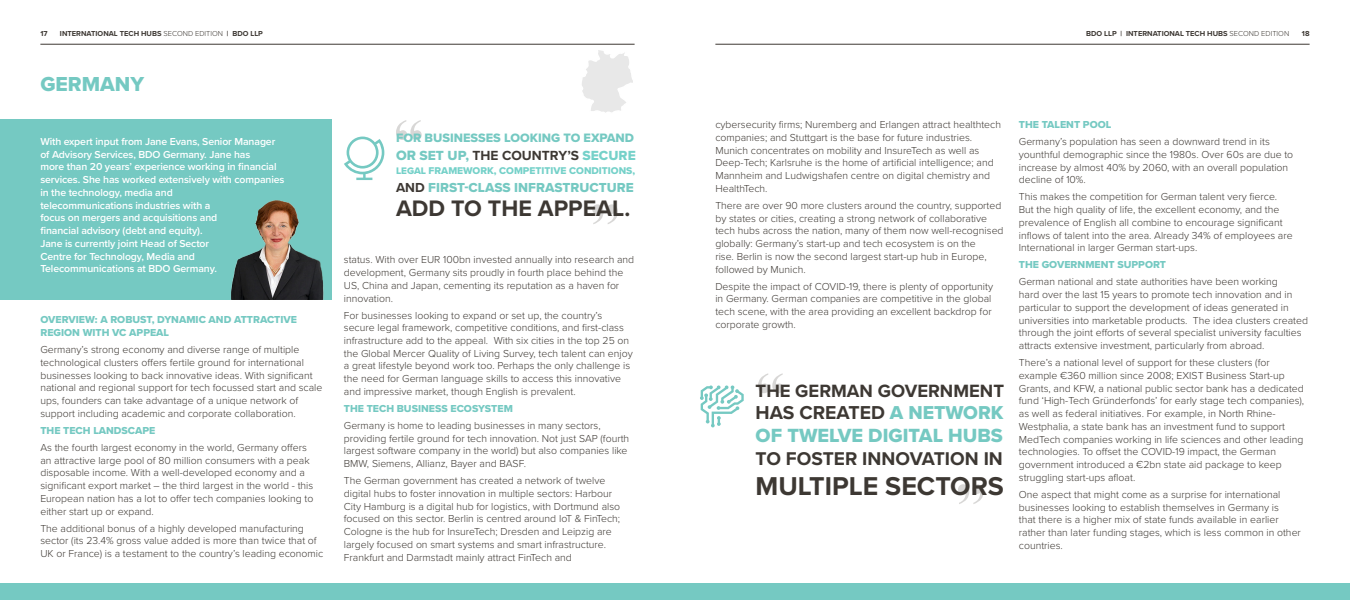
<style>
.page{position:relative;width:1350px;height:600px;background:#fff}
.page>*{position:absolute;margin:0;border:0;box-sizing:border-box;transform-origin:0 0}
.t1{font:700 26.78px "Proxima Nova";color:#3d3833}
.t2{font:700 23.25px "Proxima Nova";color:#3d3833}
.t3{font:21px "Proxima Nova Extrabld";color:#75c9c2}
.t4{font:19.8px "Proxima Nova Extrabld";color:#75c9c2}
.t5{font:700 19.35px "Proxima Nova";color:#3d3833}
.t6{font:700 19.12px "Proxima Nova";color:#3d3833}
.t7{font:700 18.45px "Proxima Nova";color:#3d3833}
.t8{font:700 13.73px "Proxima Nova";color:#3d3833}
.t9{font:13.5px "Proxima Nova Extrabld";color:#75c9c2}
.t10{font:12.6px "Proxima Nova Extrabld";color:#75c9c2}
.t11{font:300 10.5px/12.8px "Proxima Nova";color:#3d3833}
.t12{font:600 10.5px/12.8px "Proxima Nova";letter-spacing:-.01em;color:#fff}
.t13{font:10.5px/12.8px "Proxima Nova Extrabld";color:#75c9c2}
.t14{font:10.2px "Proxima Nova Extrabld";color:#75d1c9}
.t15{font:700 7.5px "Proxima Nova";color:#3d3833}
.s1{font-weight:300}
.s2{font-family:"Proxima Nova Extrabld";font-weight:400;font-size:14.02px;color:#75c9c2}
.s3{font-family:"Proxima Nova Extrabld";font-weight:400;color:#75c9c2}
.s4{font-family:"Proxima Nova Extrabld";font-weight:400;color:#75d1c9}
.s5{font-size:9.82px}
.s6{font-family:"Proxima Nova";font-weight:700;color:#3d3833}
</style>
<div class="page">
<hr style="left:40px;top:44px;width:595px;height:1px;background:#3d3833">
<hr style="left:715px;top:44px;width:595px;height:1px;background:#3d3833">
<div style="left:0;top:120px;width:331px;height:180px;background:#75c9c2"></div>
<img style="left:231px;top:200px;width:93px;height:99px">
<div style="left:0;top:583px;width:1350px;height:17px;background:#75c9c2"></div>
<svg style="left:396px;top:120px;width:26px;height:20px"></svg>
<svg style="left:592px;top:204px;width:26px;height:20px"></svg>
<svg style="left:582px;top:50px;width:51px;height:63px"></svg>
<svg style="left:344px;top:137px;width:40px;height:43px"></svg>
<svg style="left:758px;top:373px;width:26px;height:20px"></svg>
<svg style="left:958px;top:484px;width:26px;height:20px"></svg>
<svg style="left:700px;top:385px;width:44px;height:42px"></svg>
<p class="t15" style="left:40px;top:28px;width:9px">17</p>
<p class="t15" style="left:60px;top:28px;width:204px">INTERNATIONAL TECH HUBS <span class="s1">SECOND EDITION</span> | BDO LLP</p>
<p class="t15" style="left:1086px;top:27px;width:204px">BDO LLP | INTERNATIONAL TECH HUBS <span class="s1">SECOND EDITION</span></p>
<p class="t15" style="left:1302px;top:27px;width:9px">18</p>
<h3 class="t3" style="left:40px;top:69px;width:105px">GERMANY</h3>
<p class="t12" style="left:40px;top:135px;width:246px">With expert input from Jane Evans, Senior Manager of Advisory Services, BDO Germany. Jane has<br>more than 20 years’ experience working in financial services. She has worked extensively with companies in the technology, media and<br>telecommunications industries with a<br>focus on mergers and acquisitions and<br>financial advisory (debt and equity).<br>Jane is currently joint Head of Sector<br>Centre for Technology, Media and Telecommunications at BDO Germany.</p>
<p class="t13" style="left:40px;top:313px;width:258px">OVERVIEW: A ROBUST, DYNAMIC AND ATTRACTIVE<br>REGION WITH VC APPEAL</p>
<p class="t11" style="left:40px;top:343px;width:284px">Germany’s strong economy and diverse range of multiple technological clusters offers fertile ground for international businesses looking to back innovative ideas. With significant national and regional support for tech focussed start and scale ups, founders can take advantage of a unique network of support including academic and corporate collaboration.</p>
<p class="t13" style="left:40px;top:424px;width:117px">THE TECH LANDSCAPE</p>
<p class="t11" style="left:40px;top:440px;width:275px">As the fourth largest economy in the world, Germany offers an attractive large pool of 80 million consumers with a peak disposable income. With a well-developed economy and a significant export market – the third largest in the world - this European nation has a lot to offer tech companies looking to either start up or expand.</p>
<p class="t11" style="left:40px;top:521px;width:284px">The additional bonus of a highly developed manufacturing sector (its 23.4% gross value added is more than twice that of<br>UK or France) is a testament to the country’s leading economic</p>
<p class="t10" style="left:396px;top:129px;width:240px">FOR BUSINESSES LOOKING TO EXPAND</p>
<h3 class="t8" style="left:396px;top:145px;width:241px"><span class="s2">OR</span> <span class="s3">SET UP,</span> THE COUNTRY’S <span class="s4">SECURE</span></h3>
<p class="t14" style="left:396px;top:163px;width:241px"><span class="s5">LEGAL</span> FRAMEWORK, COMPETITIVE CONDITIONS,</p>
<p class="t9" style="left:396px;top:178px;width:239px"><span class="s6">AND</span> FIRST-CLASS INFRASTRUCTURE</p>
<h2 class="t2" style="left:396px;top:190px;width:236px">ADD TO THE APPEAL.</h2>
<p class="t11" style="left:344px;top:253px;width:292px">status. With over EUR 100bn invested annually into research and development, Germany sits proudly in fourth place behind the US, China and Japan, cementing its reputation as a haven for innovation.</p>
<p class="t11" style="left:344px;top:308px;width:290px">For businesses looking to expand or set up, the country’s secure legal framework, competitive conditions, and first-class infrastructure add to the appeal. With six cities in the top 25 on the Global Mercer Quality of Living Survey, tech talent can enjoy a great lifestyle beyond work too. Perhaps the only challenge is the need for German language skills to access this innovative and impressive market, though English is prevalent.</p>
<p class="t13" style="left:344px;top:402px;width:171px">THE TECH BUSINESS ECOSYSTEM</p>
<p class="t11" style="left:344px;top:419px;width:287px">Germany is home to leading businesses in many sectors, providing fertile ground for tech innovation. Not just SAP (fourth largest software company in the world) but also companies like BMW, Siemens, Allianz, Bayer and BASF.</p>
<p class="t11" style="left:344px;top:474px;width:278px">The German government has created a network of twelve digital hubs to foster innovation in multiple sectors: Harbour City Hamburg is a digital hub for logistics, with Dortmund also focused on this sector. Berlin is centred around IoT &amp; FinTech; Cologne is the hub for InsureTech; Dresden and Leipzig are largely focused on smart systems and smart infrastructure.<br>Frankfurt and Darmstadt mainly attract FinTech and</p>
<p class="t11" style="left:715px;top:118px;width:287px">cybersecurity firms; Nuremberg and Erlangen attract healthtech companies; and Stuttgart is the base for future industries.<br>Munich concentrates on mobility and InsureTech as well as Deep-Tech; Karlsruhe is the home of artificial intelligence; and Mannheim and Ludwigshafen centre on digital chemistry and HealthTech.</p>
<p class="t11" style="left:715px;top:198px;width:290px">There are over 90 more clusters around the country, supported by states or cities, creating a strong network of collaborative tech hubs across the nation, many of them now well-recognised globally: Germany’s start-up and tech ecosystem is on the<br>rise. Berlin is now the second largest start-up hub in Europe, followed by Munich.</p>
<p class="t11" style="left:715px;top:279px;width:279px">Despite the impact of COVID-19, there is plenty of opportunity in Germany. German companies are competitive in the global tech scene, with the area providing an excellent backdrop for corporate growth.</p>
<h3 class="t7" style="left:756px;top:377px;width:250px">THE GERMAN GOVERNMENT</h3>
<h3 class="t5" style="left:756px;top:398px;width:249px">HAS CREATED <span class="s3">A NETWORK</span></h3>
<h3 class="t6" style="left:756px;top:445px;width:249px">TO FOSTER INNOVATION IN</h3>
<h3 class="t4" style="left:756px;top:420px;width:249px">OF TWELVE DIGITAL HUBS</h3>
<h1 class="t1" style="left:756px;top:466px;width:250px">MULTIPLE SECTORS</h1>
<p class="t13" style="left:1019px;top:118px;width:94px">THE TALENT POOL</p>
<p class="t11" style="left:1019px;top:135px;width:276px">Germany’s population has seen a downward trend in its younthful demographic since the 1980s. Over 60s are due to increase by almost 40% by 2060, with an overall population decline of 10%.</p>
<p class="t11" style="left:1019px;top:190px;width:275px">This makes the competition for German talent very fierce.<br>But the high quality of life, the excellent economy, and the prevalence of English all combine to encourage significant inflows of talent into the area. Already 34% of employees are International in larger German start-ups.</p>
<p class="t13" style="left:1019px;top:258px;width:149px">THE GOVERNMENT SUPPORT</p>
<p class="t11" style="left:1019px;top:275px;width:291px">German national and state authorities have been working<br>hard over the last 15 years to promote tech innovation and in particular to support the development of ideas generated in universities into marketable products. The idea clusters created through the joint efforts of several specialist university faculties attracts extensive investment, particularly from abroad.</p>
<p class="t11" style="left:1019px;top:356px;width:287px">There’s a national level of support for these clusters (for example €360 million since 2008; EXIST Business Start-up Grants, and KFW, a national public sector bank has a dedicated fund ‘High-Tech Gründerfonds’ for early stage tech companies), as well as federal initiatives. For example, in North Rhine-Westphalia, a state bank has an investment fund to support MedTech companies working in life sciences and other leading technologies. To offset the COVID-19 impact, the German government introduced a €2bn state aid package to keep struggling start-ups afloat.</p>
<p class="t11" style="left:1019px;top:487px;width:284px">One aspect that might come as a surprise for international businesses looking to establish themselves in Germany is<br>that there is a higher mix of state funds available in earlier rather than later funding stages, which is less common in other countries.</p>
</div>
